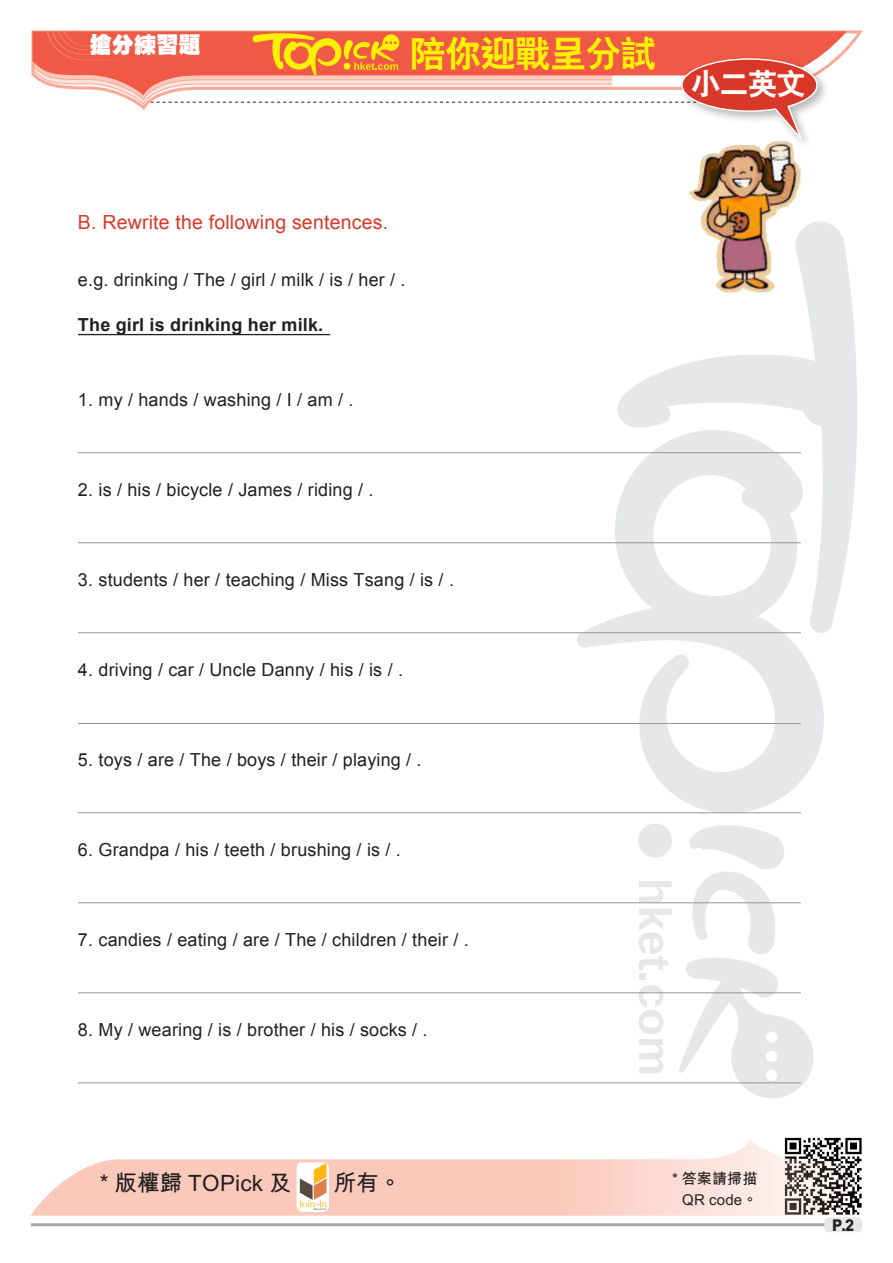
<style>
.page{position:relative;width:893px;height:1263px;background:#fff}
.page>*{position:absolute;margin:0;border:0;box-sizing:border-box;transform-origin:0 0}
.小題eq{font:36px "C Hei 2 Xbold HKSCS";letter-spacing:-.025em;color:#fff101}
.內文{font:30px "C Hei 2 Xbold HKSCS";color:#fff}
.sf_內文{font:22.5px "M Hei Bold HKSCS";letter-spacing:.01em;color:#231f20}
.小題{font:22.2px "C Hei Ultra Bold HKSCS";color:#fff}
.英文問題{font:19.5px "Arial";letter-spacing:.01em;color:#d93829}
.英文內容{font:18px "Arial";letter-spacing:.01em;color:#231f20}
.英文內容-2{font:700 18px "Arial";letter-spacing:.01em;color:#231f20}
.t1{font:16.2px "M Hei Xbold HKSCS";color:#231f20;scale:.9 1}
.sf_內文-2{font:15px "M Hei Bold HKSCS";letter-spacing:.01em;color:#231f20}
</style>
<div class="page">
<svg style="left:639px;top:881px;width:33px;height:21px"></svg>
<svg style="left:639px;top:909px;width:33px;height:61px"></svg>
<div style="left:639px;top:974px;width:7px;height:6px;background:#e6e7e9"></div>
<svg style="left:639px;top:985px;width:24px;height:88px"></svg>
<div style="left:638px;top:823px;width:34px;height:34px;background:#e6e7e9;border-radius:50%"></div>
<svg style="left:679px;top:825px;width:135px;height:273px"></svg>
<svg style="left:617px;top:221px;width:240px;height:411px"></svg>
<svg style="left:576px;top:430px;width:249px;height:382px"></svg>
<svg style="left:818px;top:31px;width:29px;height:36px"></svg>
<div style="left:678px;top:54px;width:151px;height:96px;background:#231f20;opacity:.32"></div>
<svg style="left:31px;top:30px;width:787px;height:116px"></svg>
<img style="left:683px;top:134px;width:129px;height:159px">
<hr style="left:78px;top:334px;width:252px;height:1px;background:#231f20">
<hr style="left:78px;top:452px;width:723px;height:1px;background:#939598">
<hr style="left:78px;top:542px;width:723px;height:1px;background:#939598">
<hr style="left:78px;top:632px;width:723px;height:1px;background:#939598">
<hr style="left:78px;top:723px;width:723px;height:1px;background:#939598">
<hr style="left:78px;top:812px;width:723px;height:1px;background:#939598">
<hr style="left:78px;top:902px;width:723px;height:1px;background:#939598">
<hr style="left:78px;top:992px;width:723px;height:1px;background:#939598">
<hr style="left:78px;top:1082px;width:723px;height:1px;background:#939598">
<img style="left:784px;top:1137px;width:78px;height:71px">
<svg style="left:30px;top:1140px;width:831px;height:76px;fill:#fbcdc2"></svg>
<hr style="left:31px;top:1223px;width:831px;height:3px;background:#a8a9ad">
<div style="left:824px;top:1217px;width:38px;height:15px;background:#e6e7e9;border-radius:4px"></div>
<img style="left:297px;top:1162px;width:32px;height:50px">
<p class="小題" style="left:90px;top:30px;width:113px">搶分練習題</p>
<p class="小題eq" style="left:410px;top:30px;width:248px">陪你迎戰呈分試</p>
<p class="內文" style="left:691px;top:64px;width:117px">小二英文</p>
<p class="英文問題" style="left:78px;top:210px;width:312px">B. Rewrite the following sentences.</p>
<p class="英文內容" style="left:78px;top:267px;width:329px">e.g. drinking / The / girl / milk / is / her / .</p>
<p class="英文內容-2" style="left:78px;top:312px;width:247px">The girl is drinking her milk.</p>
<p class="英文內容" style="left:78px;top:387px;width:277px">1. my / hands / washing / I / am / .</p>
<p class="英文內容" style="left:78px;top:477px;width:297px">2. is / his / bicycle / James / riding / .</p>
<p class="英文內容" style="left:78px;top:567px;width:378px">3. students / her / teaching / Miss Tsang / is / .</p>
<p class="英文內容" style="left:78px;top:657px;width:327px">4. driving / car / Uncle Danny / his / is / .</p>
<p class="英文內容" style="left:78px;top:747px;width:345px">5. toys / are / The / boys / their / playing / .</p>
<p class="英文內容" style="left:78px;top:837px;width:324px">6. Grandpa / his / teeth / brushing / is / .</p>
<p class="英文內容" style="left:78px;top:927px;width:392px">7. candies / eating / are / The / children / their / .</p>
<p class="英文內容" style="left:78px;top:1017px;width:351px">8. My / wearing / is / brother / his / socks / .</p>
<p class="sf_內文" style="left:100px;top:1166px;width:193px">* 版權歸 TOPick 及</p>
<p class="sf_內文" style="left:333px;top:1166px;width:69px">所有。</p>
<p class="sf_內文-2" style="left:672px;top:1167px;width:87px">* 答案請掃描</p>
<p class="sf_內文-2" style="left:682px;top:1188px;width:77px">QR code。</p>
<p class="t1" style="left:832px;top:1214px;width:26px">P.2</p>
</div>
